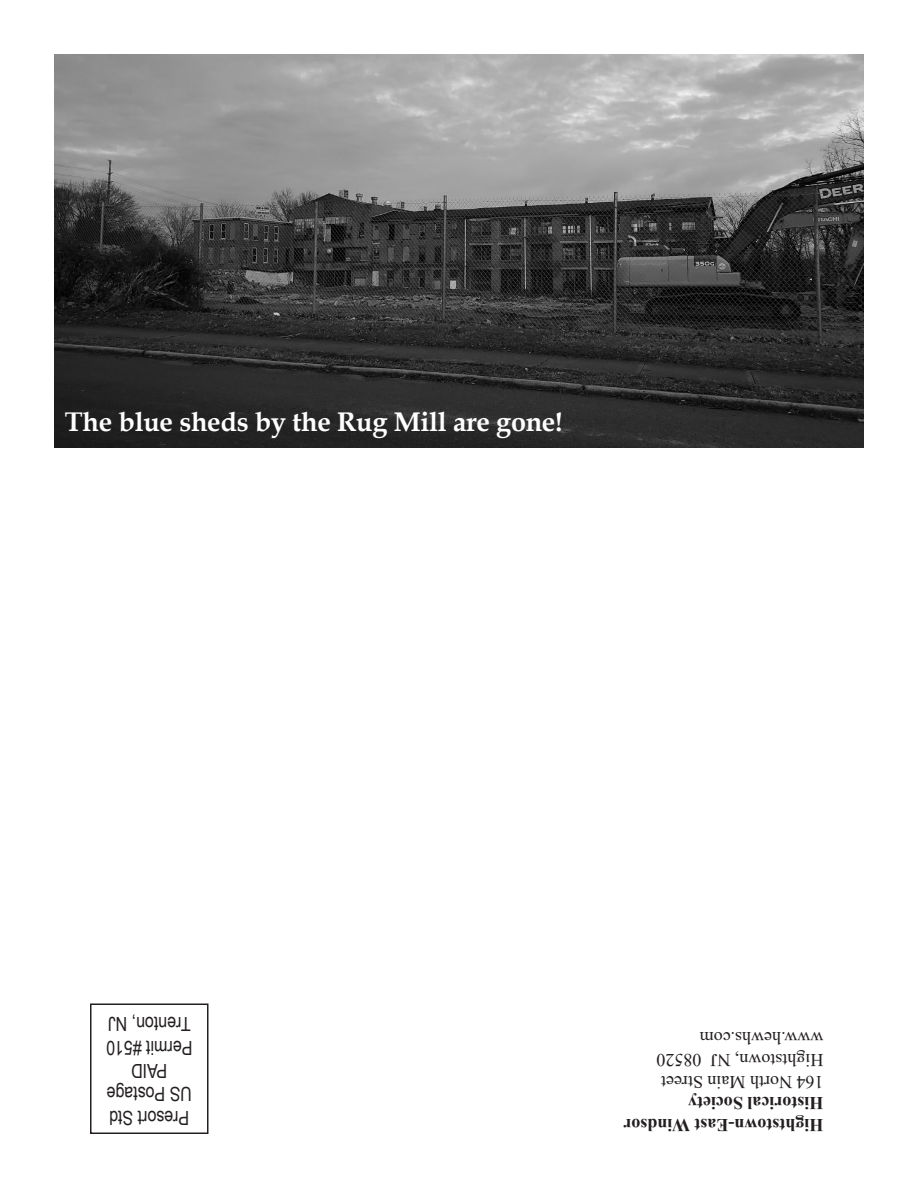
<style>
.page{position:relative;width:918px;height:1188px;background:#fff}
.page>*{position:absolute;margin:0;border:0;box-sizing:border-box;transform-origin:0 0}
.t1{font:700 27px "Book Antiqua";letter-spacing:-.01em;color:#fff}
.t2{font:19.5px "Arial Narrow";color:#231f20}
.t3{font:18px "Times New Roman";color:#231f20}
.t4{font:700 18px "Times New Roman";color:#231f20}
</style>
<div class="page">
<div style="left:90px;top:1004px;width:118px;height:130px;border:2px solid #231f20"></div>
<img style="left:54px;top:54px;width:810px;height:393px">
<p class="t1" style="left:65px;top:403px;width:499px">The blue sheds by the Rug Mill are gone!</p>
<p class="t2" style="left:191px;top:1038px;width:84px;rotate:-180deg">Trenton, NJ</p>
<p class="t2" style="left:192px;top:1062px;width:88px;rotate:-180deg">Permit #510</p>
<p class="t2" style="left:167px;top:1085px;width:38px;rotate:-180deg">PAID</p>
<p class="t2" style="left:192px;top:1109px;width:87px;rotate:-180deg">US Postage</p>
<p class="t2" style="left:189px;top:1132px;width:81px;rotate:-180deg">Presort Std</p>
<p class="t3" style="left:824px;top:1051px;width:125px;rotate:-180deg">www.hewhs.com</p>
<p class="t3" style="left:824px;top:1073px;width:169px;rotate:-180deg">Hightstown, NJ 08520</p>
<p class="t3" style="left:824px;top:1094px;width:164px;rotate:-180deg">164 North Main Street</p>
<p class="t4" style="left:824px;top:1116px;width:137px;rotate:-180deg">Historical Society</p>
<p class="t4" style="left:824px;top:1138px;width:201px;rotate:-180deg">Hightstown-East Windsor</p>
</div>
